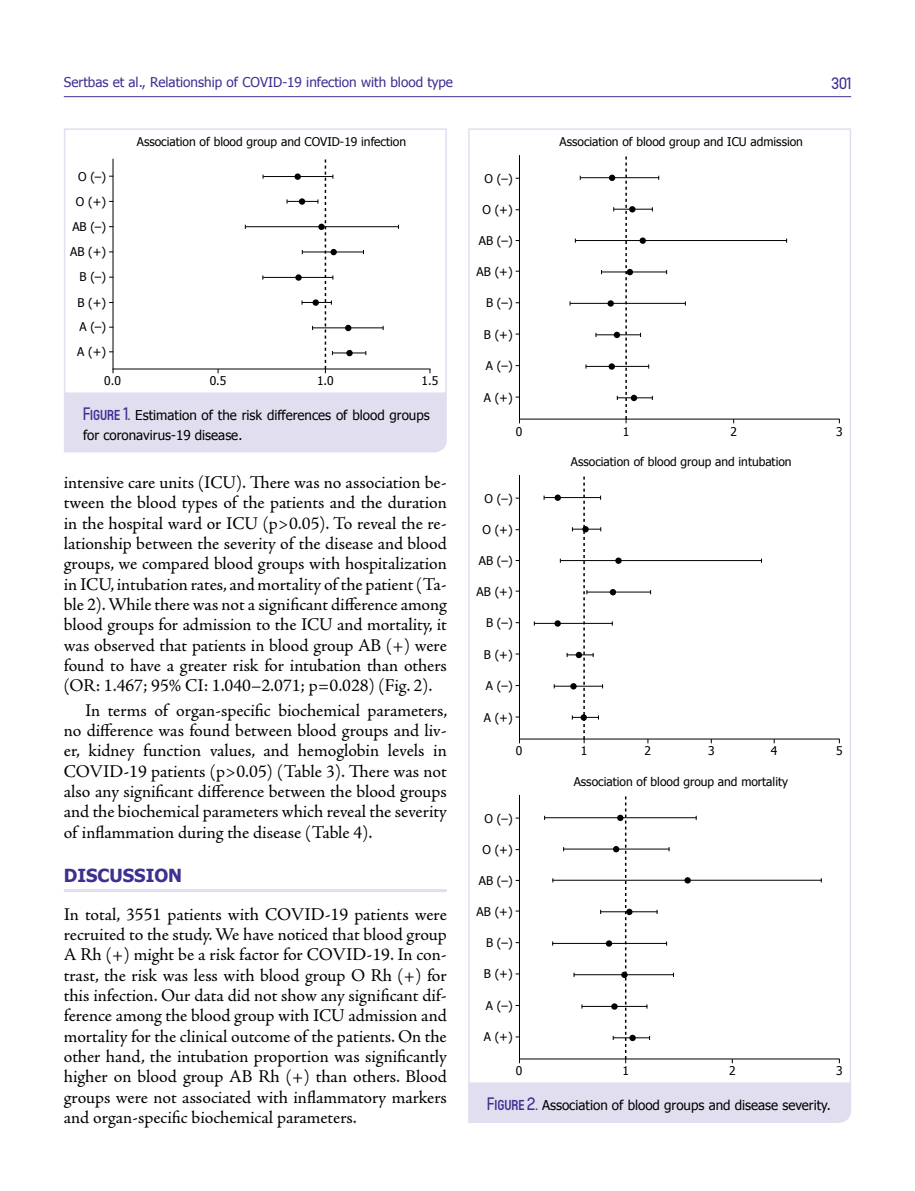
<style>
.page{position:relative;width:915px;height:1191px;background:#fff}
.page>*{position:absolute;margin:0;border:0;box-sizing:border-box;transform-origin:0 0}
.t1{font:18px/20.2px "Adobe Jenson Pro";letter-spacing:-.005em;color:#000;text-align:justify}
.t2{font:700 18px "Tahoma";color:#3c3091}
.t3{font:500 16.5px "Circula";color:#3c3091}
.t4{font:13.5px/19.5px "Tahoma";color:#000}
.t5{font:13.5px "Tahoma";color:#3c3091}
.t6{font:12px/24.9px "Tahoma";color:#000;text-align:right}
.s1{font-family:"Circula";font-weight:500;font-size:18px;color:#3c3091}
</style>
<div class="page">
<hr style="left:64px;top:96px;width:786px;height:1px;background:#3c3091">
<hr style="left:64px;top:889px;width:382px;height:3px;background:#e1dfef">
<div style="left:64px;top:128px;width:382px;height:266px;border:2px solid #e1dfef"></div>
<hr style="left:113px;top:159px;width:1px;height:210px;background:#000">
<hr style="left:113px;top:368px;width:317px;height:1px;background:#000">
<hr style="left:263px;top:176px;width:70px;height:1px;background:#000">
<hr style="left:287px;top:201px;width:31px;height:1px;background:#000">
<hr style="left:302px;top:252px;width:61px;height:1px;background:#000">
<hr style="left:263px;top:277px;width:70px;height:1px;background:#000">
<hr style="left:312px;top:327px;width:71px;height:1px;background:#000">
<hr style="left:332px;top:352px;width:34px;height:1px;background:#000">
<hr style="left:245px;top:226px;width:153px;height:1px;background:#000">
<div style="left:294px;top:173px;width:7px;height:7px;background:#000;border-radius:50%"></div>
<div style="left:299px;top:198px;width:6px;height:7px;background:#000;border-radius:50%"></div>
<div style="left:330px;top:249px;width:7px;height:6px;background:#000;border-radius:50%"></div>
<div style="left:295px;top:274px;width:6px;height:7px;background:#000;border-radius:50%"></div>
<svg style="left:345px;top:325px;width:6px;height:6px"></svg>
<svg style="left:346px;top:350px;width:6px;height:6px"></svg>
<svg style="left:301px;top:159px;width:32px;height:214px"></svg>
<div style="left:64px;top:394px;width:382px;height:58px;background:#e1dfef"></div>
<div style="left:468px;top:128px;width:382px;height:956px;border:2px solid #e1dfef"></div>
<hr style="left:519px;top:155px;width:1px;height:264px;background:#000">
<hr style="left:519px;top:475px;width:1px;height:264px;background:#000">
<hr style="left:519px;top:795px;width:1px;height:264px;background:#000">
<hr style="left:519px;top:419px;width:320px;height:1px;background:#000">
<hr style="left:519px;top:738px;width:320px;height:1px;background:#000">
<hr style="left:519px;top:1058px;width:320px;height:1px;background:#000">
<div style="left:468px;top:1084px;width:382px;height:39px;background:#e1dfef"></div>
<hr style="left:580px;top:177px;width:78px;height:1px;background:#000">
<hr style="left:613px;top:209px;width:39px;height:1px;background:#000">
<hr style="left:575px;top:240px;width:211px;height:1px;background:#000">
<div style="left:608px;top:175px;width:7px;height:6px;background:#000;border-radius:50%"></div>
<div style="left:639px;top:237px;width:6px;height:7px;background:#000;border-radius:50%"></div>
<hr style="left:601px;top:271px;width:65px;height:1px;background:#000">
<hr style="left:595px;top:334px;width:45px;height:1px;background:#000">
<svg style="left:625px;top:156px;width:16px;height:267px"></svg>
<hr style="left:585px;top:366px;width:63px;height:1px;background:#000">
<hr style="left:616px;top:397px;width:36px;height:1px;background:#000">
<hr style="left:570px;top:303px;width:115px;height:1px;background:#000">
<div style="left:626px;top:269px;width:7px;height:6px;background:#000;border-radius:50%"></div>
<div style="left:613px;top:332px;width:7px;height:6px;background:#000;border-radius:50%"></div>
<div style="left:608px;top:363px;width:6px;height:7px;background:#000;border-radius:50%"></div>
<div style="left:630px;top:395px;width:7px;height:6px;background:#000;border-radius:50%"></div>
<div style="left:607px;top:300px;width:6px;height:7px;background:#000;border-radius:50%"></div>
<hr style="left:544px;top:497px;width:56px;height:1px;background:#000">
<hr style="left:586px;top:591px;width:64px;height:1px;background:#000">
<hr style="left:533px;top:623px;width:79px;height:1px;background:#000">
<hr style="left:553px;top:686px;width:49px;height:1px;background:#000">
<hr style="left:560px;top:560px;width:201px;height:1px;background:#000">
<div style="left:554px;top:494px;width:6px;height:7px;background:#000;border-radius:50%"></div>
<div style="left:609px;top:589px;width:7px;height:6px;background:#000;border-radius:50%"></div>
<svg style="left:554px;top:620px;width:6px;height:6px"></svg>
<svg style="left:566px;top:476px;width:37px;height:267px"></svg>
<div style="left:615px;top:557px;width:6px;height:7px;background:#000;border-radius:50%"></div>
<hr style="left:544px;top:817px;width:152px;height:1px;background:#000">
<hr style="left:563px;top:848px;width:106px;height:1px;background:#000">
<hr style="left:600px;top:911px;width:57px;height:1px;background:#000">
<hr style="left:552px;top:943px;width:114px;height:1px;background:#000">
<hr style="left:573px;top:974px;width:100px;height:1px;background:#000">
<hr style="left:581px;top:1006px;width:66px;height:1px;background:#000">
<hr style="left:613px;top:1037px;width:36px;height:1px;background:#000">
<hr style="left:552px;top:880px;width:269px;height:1px;background:#000">
<div style="left:617px;top:814px;width:6px;height:7px;background:#000;border-radius:50%"></div>
<div style="left:612px;top:846px;width:7px;height:6px;background:#000;border-radius:50%"></div>
<div style="left:626px;top:908px;width:6px;height:7px;background:#000;border-radius:50%"></div>
<svg style="left:605px;top:940px;width:7px;height:6px"></svg>
<div style="left:621px;top:971px;width:6px;height:7px;background:#000;border-radius:50%"></div>
<svg style="left:611px;top:1003px;width:6px;height:6px"></svg>
<div style="left:629px;top:1034px;width:6px;height:7px;background:#000;border-radius:50%"></div>
<svg style="left:684px;top:877px;width:6px;height:6px"></svg>
<svg style="left:624px;top:796px;width:2px;height:267px"></svg>
<p class="t5" style="left:64px;top:73px;width:390px">Sertbas et al., Relationship of COVID-19 infection with blood type</p>
<p class="t3" style="left:831px;top:73px;width:21px">301</p>
<p class="t6" style="left:78px;top:163px;width:29px">O (–)</p>
<p class="t6" style="left:70px;top:214px;width:37px">AB (–)<br>AB (+)<br>B (–)<br>B (+)<br>A (–)<br>A (+)</p>
<p class="t6" style="left:76px;top:189px;width:32px">O (+)</p>
<p class="t6" style="left:137px;top:129px;width:271px">Association of blood group and COVID-19 infection</p>
<p class="t6" style="left:104px;top:368px;width:18px">0.0</p>
<p class="t6" style="left:210px;top:368px;width:18px">0.5</p>
<p class="t6" style="left:317px;top:368px;width:18px">1.0</p>
<p class="t6" style="left:421px;top:368px;width:18px">1.5</p>
<p class="t4" style="left:83px;top:405px;width:348px"><span class="s1">Figure 1.</span> Estimation of the risk differences of blood groups for coronavirus-19 disease.</p>
<p class="t1" style="left:64px;top:472px;width:384px">intensive care units (ICU). There was no association be&shy;tween the blood types of the patients and the duration in the hospital ward or ICU (p&gt;0.05). To reveal the re&shy;lationship between the severity of the disease and blood groups, we compared blood groups with hospitalization in ICU, intubation rates, and mortality of the patient (Ta&shy;ble 2). While there was not a significant difference among blood groups for admission to the ICU and mortality, it was observed that patients in blood group AB (+) were found to have a greater risk for intubation than others (OR: 1.467; 95% CI: 1.040–2.071; p=0.028) (Fig. 2).</p>
<p class="t1" style="left:64px;top:700px;width:385px;text-indent:21px">In terms of organ-specific biochemical parameters, no difference was found between blood groups and liv&shy;er, kidney function values, and hemoglobin levels in COVID-19 patients (p&gt;0.05) (Table 3). There was not also any significant difference between the blood groups and the biochemical parameters which reveal the severity of inflammation during the disease (Table 4).</p>
<p class="t2" style="left:64px;top:863px;width:120px">DISCUSSION</p>
<p class="t1" style="left:64px;top:904px;width:384px">In total, 3551 patients with COVID-19 patients were recruited to the study. We have noticed that blood group A Rh (+) might be a risk factor for COVID-19. In con&shy;trast, the risk was less with blood group O Rh (+) for this infection. Our data did not show any significant dif&shy;ference among the blood group with ICU admission and mortality for the clinical outcome of the patients. On the other hand, the intubation proportion was significantly higher on blood group AB Rh (+) than others. Blood groups were not associated with inflammatory markers and organ-specific biochemical parameters.</p>
<p class="t6" style="left:484px;top:165px;width:29px">O (–)</p>
<p class="t6" style="left:482px;top:197px;width:32px">O (+)</p>
<p class="t6" style="left:478px;top:228px;width:35px">AB (–)</p>
<p class="t6" style="left:476px;top:258px;width:37px">AB (+)</p>
<p class="t6" style="left:486px;top:290px;width:28px">B (–)</p>
<p class="t6" style="left:483px;top:321px;width:30px">B (+)</p>
<p class="t6" style="left:485px;top:353px;width:28px">A (–)</p>
<p class="t6" style="left:483px;top:384px;width:30px">A (+)</p>
<p class="t6" style="left:515px;top:418px;width:8px">0</p>
<p class="t6" style="left:484px;top:485px;width:29px">O (–)</p>
<p class="t6" style="left:482px;top:517px;width:32px">O (+)</p>
<p class="t6" style="left:478px;top:547px;width:35px">AB (–)</p>
<p class="t6" style="left:476px;top:578px;width:37px">AB (+)</p>
<p class="t6" style="left:486px;top:610px;width:28px">B (–)</p>
<p class="t6" style="left:483px;top:641px;width:30px">B (+)</p>
<p class="t6" style="left:485px;top:672px;width:28px">A (–)</p>
<p class="t6" style="left:483px;top:704px;width:30px">A (+)</p>
<p class="t6" style="left:515px;top:738px;width:8px">0</p>
<p class="t6" style="left:484px;top:805px;width:29px">O (–)</p>
<p class="t6" style="left:482px;top:836px;width:32px">O (+)</p>
<p class="t6" style="left:478px;top:867px;width:35px">AB (–)</p>
<p class="t6" style="left:476px;top:898px;width:37px">AB (+)</p>
<p class="t6" style="left:486px;top:929px;width:28px">B (–)</p>
<p class="t6" style="left:483px;top:961px;width:30px">B (+)</p>
<p class="t6" style="left:485px;top:992px;width:28px">A (–)</p>
<p class="t6" style="left:483px;top:1024px;width:30px">A (+)</p>
<p class="t6" style="left:559px;top:129px;width:245px">Association of blood group and ICU admission</p>
<p class="t6" style="left:622px;top:418px;width:8px">1</p>
<p class="t6" style="left:730px;top:418px;width:8px">2</p>
<p class="t6" style="left:570px;top:448px;width:222px">Association of blood group and intubation</p>
<p class="t6" style="left:835px;top:418px;width:8px">3</p>
<p class="t6" style="left:580px;top:738px;width:8px">1</p>
<p class="t6" style="left:644px;top:738px;width:8px">2</p>
<p class="t6" style="left:707px;top:738px;width:8px">3</p>
<p class="t6" style="left:770px;top:738px;width:8px">4</p>
<p class="t6" style="left:835px;top:738px;width:8px">5</p>
<p class="t6" style="left:573px;top:768px;width:216px">Association of blood group and mortality</p>
<p class="t6" style="left:515px;top:1058px;width:8px">0</p>
<p class="t4" style="left:487px;top:1094px;width:345px"><span class="s1">Figure 2.</span> Association of blood groups and disease severity.</p>
<p class="t6" style="left:728px;top:1058px;width:8px">2</p>
<p class="t6" style="left:835px;top:1058px;width:8px">3</p>
<p class="t6" style="left:622px;top:1058px;width:8px">1</p>
</div>
